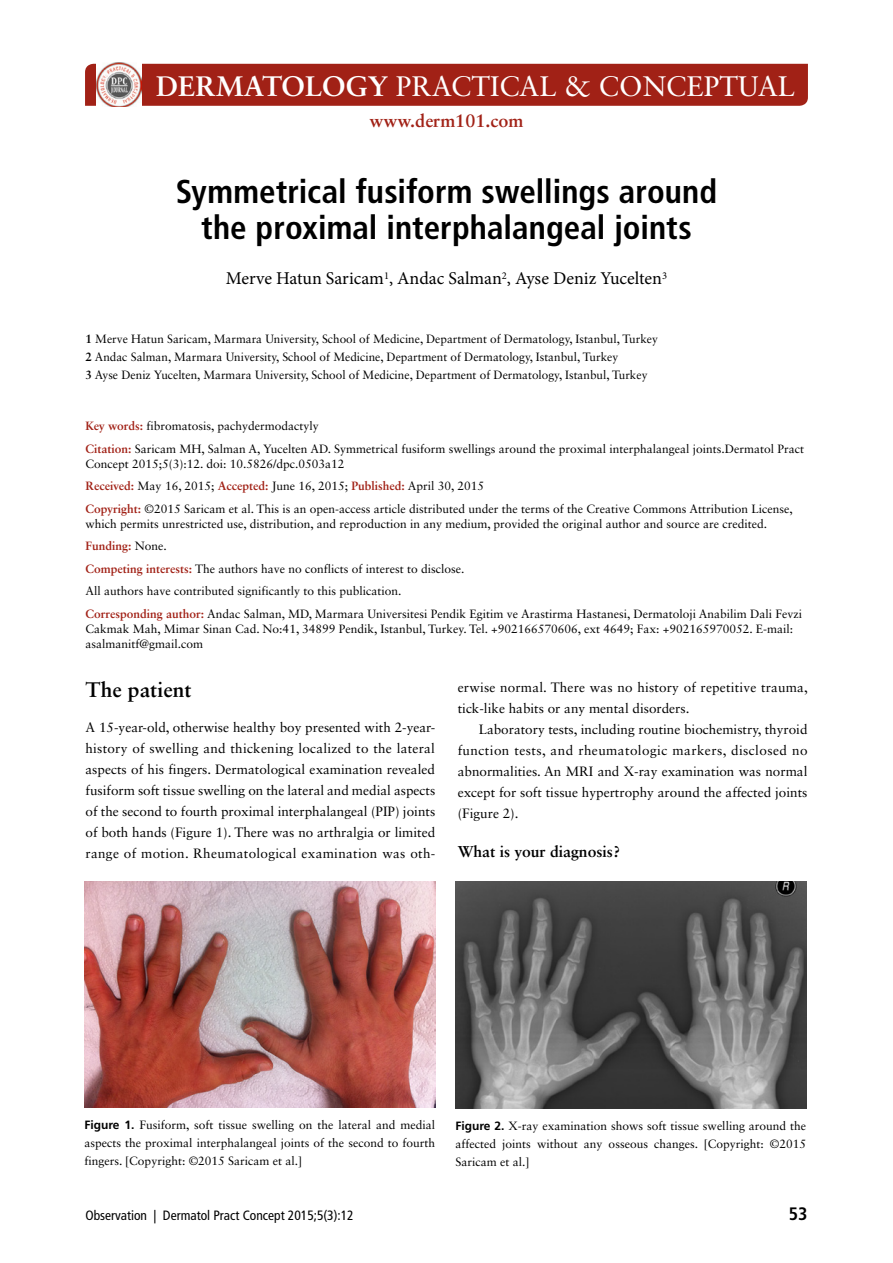
<style>
.page{position:relative;width:893px;height:1263px;background:#fff}
.page>*{position:absolute;margin:0;border:0;box-sizing:border-box;transform-origin:0 0}
.T1{font:700 condensed 33px/36px "Frutiger LT Std";color:#000;text-align:center}
.t1{font:28.2px "Sabon LT Std";color:#fff}
.t2{font:700 21px "Sabon LT Std";letter-spacing:.005em;color:#000}
.A{font:18px "Minion Pro";color:#000}
.t3{font:700 18px "Sabon LT Std";color:#a12116}
.t4{font:700 condensed 18px "Frutiger LT Std";color:#000}
.t5{font:700 15.75px "Sabon LT Std";color:#000}
.FL{font:13.5px/21px "Sabon LT Std";letter-spacing:.015em;color:#000;text-align:justify}
.t6{font:condensed 13.5px "Frutiger LT Std";color:#000}
.KeyWords_etc{font:12px/15px "Sabon LT Std";color:#000}
.Figure_legend{font:12px/18px "Sabon LT Std";color:#000;text-align:justify}
.author_info{font:12px "Sabon LT Std";color:#000}
.KeyWords_etc_black{font:12px "Sabon LT Std";color:#000}
.KeyWords_etc_1st{font:12px "Sabon LT Std";color:#000}
.KeyWords_etc-2{font:700 12px "Sabon LT Std";color:#a12116}
.s1{font-weight:700}
.s2{font-weight:700;color:#a12116}
.s3{font-weight:400;color:#000}
.s4{font-family:"Frutiger LT Std";font-weight:700}
</style>
<div class="page">
<div style="left:85px;top:64px;width:723px;height:42px;background:#a12116"></div>
<img style="left:96px;top:63px;width:45px;height:44px">
<img style="left:84px;top:881px;width:351px;height:226px">
<img style="left:455px;top:881px;width:351px;height:227px">
<h2 class="t1" style="left:156px;top:69px;width:640px"><span class="s1">DERMATOLOGY</span> PRACTICAL &amp; CONCEPTUAL</h2>
<h3 class="t3" style="left:370px;top:109px;width:155px">www.derm101.com</h3>
<p class="T1" style="left:176px;top:174px;width:543px">Symmetrical fusiform swellings around the proximal interphalangeal joints</p>
<p class="A" style="left:226px;top:267px;width:443px">Merve Hatun Saricam<sup>1</sup>, Andac Salman<sup>2</sup>, Ayse Deniz Yucelten<sup>3</sup></p>
<p class="author_info" style="left:86px;top:332px;width:574px"><span class="s1">1</span> Merve Hatun Saricam, Marmara University, School of Medicine, Department of Dermatology, Istanbul, Turkey</p>
<p class="author_info" style="left:86px;top:350px;width:534px"><span class="s1">2</span> Andac Salman, Marmara University, School of Medicine, Department of Dermatology, Istanbul, Turkey</p>
<p class="author_info" style="left:86px;top:368px;width:564px"><span class="s1">3</span> Ayse Deniz Yucelten, Marmara University, School of Medicine, Department of Dermatology, Istanbul, Turkey</p>
<p class="KeyWords_etc_1st" style="left:86px;top:419px;width:235px"><span class="s2">Key words:</span> fibromatosis, pachydermodactyly</p>
<p class="KeyWords_etc" style="left:86px;top:441px;width:720px"><span class="s2">Citation:</span> Saricam MH, Salman A, Yucelten AD. Symmetrical fusiform swellings around the proximal interphalangeal joints.Dermatol Pract<br>Concept 2015;5(3):12. doi: 10.5826/dpc.0503a12</p>
<p class="KeyWords_etc" style="left:86px;top:478px;width:400px"><span class="s2">Received:</span> May 16, 2015; <span class="s2">Accepted:</span> June 16, 2015; <span class="s2">Published:</span> April 30, 2015</p>
<p class="KeyWords_etc" style="left:86px;top:501px;width:709px"><span class="s2">Copyright:</span> ©2015 Saricam et al. This is an open-access article distributed under the terms of the Creative Commons Attribution License, which permits unrestricted use, distribution, and reproduction in any medium, provided the original author and source are credited.</p>
<p class="KeyWords_etc-2" style="left:86px;top:538px;width:83px">Funding: <span class="s3">None.</span></p>
<p class="KeyWords_etc" style="left:86px;top:561px;width:380px"><span class="s2">Competing interests:</span> The authors have no conflicts of interest to disclose.</p>
<p class="KeyWords_etc_black" style="left:86px;top:584px;width:318px">All authors have contributed significantly to this publication.</p>
<p class="KeyWords_etc" style="left:86px;top:606px;width:718px"><span class="s2">Corresponding author:</span> Andac Salman, MD, Marmara Universitesi Pendik Egitim ve Arastirma Hastanesi, Dermatoloji Anabilim Dali Fevzi<br>Cakmak Mah, Mimar Sinan Cad. No:41, 34899 Pendik, Istanbul, Turkey. Tel. +902166570606, ext 4649; Fax: +902165970052. E-mail: asalmanitf@gmail.com</p>
<h1 class="t2" style="left:86px;top:677px;width:108px">The patient</h1>
<p class="FL" style="left:86px;top:716px;width:351px">A 15-year-old, otherwise healthy boy presented with 2-year&shy;history of swelling and thickening localized to the lateral aspects of his fingers. Dermatological examination revealed fusiform soft tissue swelling on the lateral and medial aspects of the second to fourth proximal interphalangeal (PIP) joints of both hands (Figure 1). There was no arthralgia or limited range of motion. Rheumatological examination was oth-</p>
<p class="FL" style="left:458px;top:676px;width:352px">erwise normal. There was no history of repetitive trauma, tick-like habits or any mental disorders.</p>
<p class="FL" style="left:458px;top:718px;width:351px;text-indent:21px">Laboratory tests, including routine biochemistry, thyroid function tests, and rheumatologic markers, disclosed no abnormalities. An MRI and X-ray examination was normal except for soft tissue hypertrophy around the affected joints (Figure 2).</p>
<h2 class="t5" style="left:458px;top:841px;width:164px">What is your diagnosis?</h2>
<p class="Figure_legend" style="left:84px;top:1116px;width:352px"><span class="s4">Figure 1.</span> Fusiform, soft tissue swelling on the lateral and medial aspects the proximal interphalangeal joints of the second to fourth fingers. [Copyright: ©2015 Saricam et al.]</p>
<p class="Figure_legend" style="left:455px;top:1116px;width:352px"><span class="s4">Figure 2.</span> X-ray examination shows soft tissue swelling around the affected joints without any osseous changes. [Copyright: ©2015<br>Saricam et al.]</p>
<p class="t6" style="left:86px;top:1208px;width:270px">Observation | Dermatol Pract Concept 2015;5(3):12</p>
<p class="t4" style="left:789px;top:1203px;width:20px">53</p>
</div>
